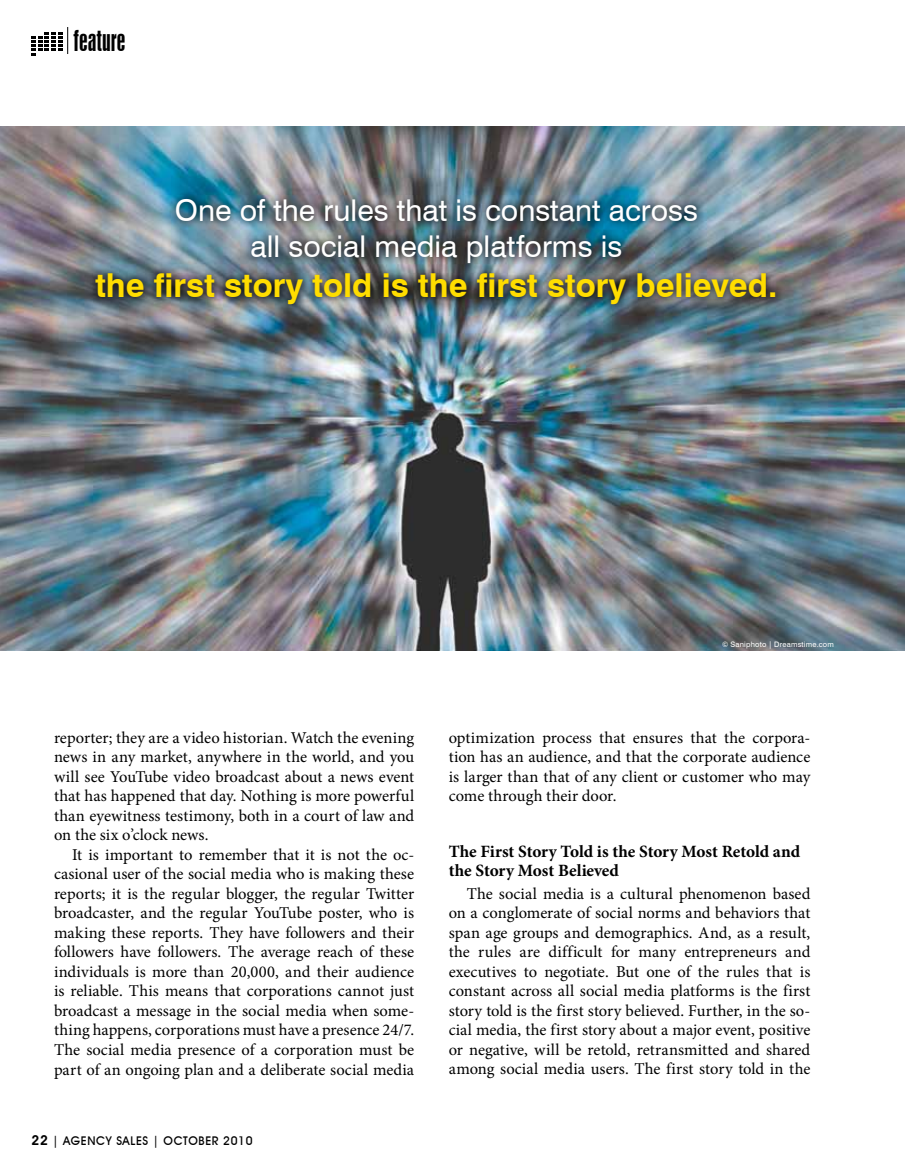
<style>
.page{position:relative;width:905px;height:1175px;background:#fff}
.page>*{position:absolute;margin:0;border:0;box-sizing:border-box;transform-origin:0 0}
.t1{font:700 33px "Swiss 721 BT";color:#fd0}
.t2{font:30px/36px "Swiss 721 BT";color:#fff;text-align:center}
.t3{font:27px "Swiss 924 BT Regular B";color:#000}
.t4{font:700 17.25px/19.5px "Minion Pro";letter-spacing:-.01em;color:#000}
.t5{font:16.5px/19.5px "Minion Pro";color:#000;text-align:justify}
.t6{font:500 12px "Avant Garde IT Cby BT";letter-spacing:.05em;color:#000}
.t7{font:7.5px "Swiss 721 BT";letter-spacing:.025em;color:#fff}
.s1{font-weight:600;font-size:13.5px}
</style>
<div class="page">
<svg style="left:32px;top:27px;width:36px;height:29px"></svg>
<img style="left:0;top:126px;width:904px;height:524px">
<img style="left:88px;top:191px;width:695px;height:121px">
<h3 class="t3" style="left:74px;top:24px;width:53px">FEATURE</h3>
<h2 class="t2" style="left:175px;top:192px;width:524px">One of the rules that is constant across all social media platforms is</h2>
<h1 class="t1" style="left:95px;top:266px;width:683px">the first story told is the first story believed.</h1>
<p class="t5" style="left:54px;top:728px;width:362px">reporter; they are a video historian. Watch the evening news in any market, anywhere in the world, and you will see YouTube video broadcast about a news event that has happened that day. Nothing is more powerful than eyewitness testimony, both in a court of law and on the six o’clock news.</p>
<p class="t5" style="left:54px;top:845px;width:362px;text-indent:18px">It is important to remember that it is not the oc&shy;casional user of the social media who is making these reports; it is the regular blogger, the regular Twitter broadcaster, and the regular YouTube poster, who is making these reports. They have followers and their followers have followers. The average reach of these individuals is more than 20,000, and their audience is reliable. This means that corporations cannot just broadcast a message in the social media when some&shy;thing happens, corporations must have a presence 24/7.<br>The social media presence of a corporation must be part of an ongoing plan and a deliberate social media</p>
<p class="t6" style="left:32px;top:1133px;width:222px"><span class="s1">22</span> | AGENCY SALES | OCTOBER 2010</p>
<p class="t7" style="left:722px;top:640px;width:113px">© Saniphoto | Dreamstime.com</p>
<p class="t5" style="left:448px;top:728px;width:363px">optimization process that ensures that the corpora&shy;tion has an audience, and that the corporate audience is larger than that of any client or customer who may come through their door.</p>
<p class="t4" style="left:448px;top:841px;width:353px">The First Story Told is the Story Most Retold and the Story Most Believed</p>
<p class="t5" style="left:448px;top:884px;width:363px;text-indent:18px">The social media is a cultural phenomenon based on a conglomerate of social norms and behaviors that span age groups and demographics. And, as a result, the rules are difficult for many entrepreneurs and executives to negotiate. But one of the rules that is constant across all social media platforms is the first story told is the first story believed. Further, in the so&shy;cial media, the first story about a major event, positive or negative, will be retold, retransmitted and shared among social media users. The first story told in the</p>
</div>
